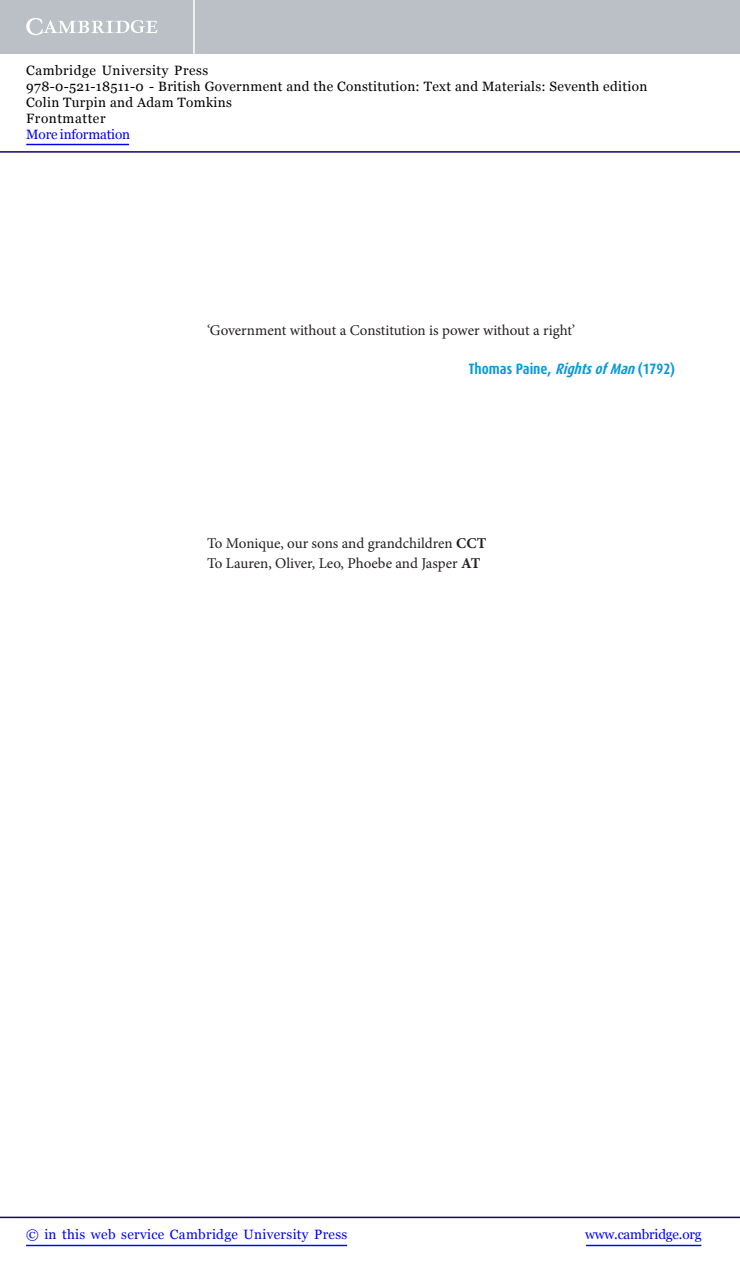
<style>
.page{position:relative;width:740px;height:1268px;background:#fff}
.page>*{position:absolute;margin:0;border:0;box-sizing:border-box;transform-origin:0 0}
.t1{font:15px/19.5px "Minion Pro";letter-spacing:-.005em;color:#231f20}
.t2{font:700 15px "Dax Condensed";color:#089ad9}
.t3{font:13.5px/16.2px "Georgia";letter-spacing:.025em;color:#000}
.t4{font:13.5px "Georgia";letter-spacing:.025em;color:#0000f1}
.t5{font:13.5px "Georgia";letter-spacing:-.015em;color:#0000f1}
.t6{font:13.5px "Georgia";letter-spacing:-.01em;color:#0000f1}
.s1{font-style:italic}
.s2{font-weight:700}
</style>
<div class="page">
<div style="left:0;top:0;width:740px;height:54px;background:#bac0c6"></div>
<svg style="left:26px;top:18px;width:132px;height:17px"></svg>
<hr style="left:193px;top:0;width:2px;height:54px;background:#fff">
<hr style="left:0;top:151px;width:740px;height:2px;background:#150666">
<hr style="left:586px;top:1244px;width:115px;height:2px;background:#0000f1">
<hr style="left:0;top:1216px;width:740px;height:2px;background:#150666">
<hr style="left:26px;top:1244px;width:321px;height:2px;background:#0000f1">
<hr style="left:26px;top:144px;width:103px;height:1px;background:#0000f1">
<p class="t3" style="left:26px;top:62px;width:622px">Cambridge University Press<br>978-0-521-18511-0 - British Government and the Constitution: Text and Materials: Seventh edition Colin Turpin and Adam Tomkins<br>Frontmatter</p>
<p class="t6" style="left:26px;top:127px;width:105px">More information</p>
<p class="t1" style="left:207px;top:322px;width:369px">‘Government without a Constitution is power without a right’</p>
<p class="t2" style="left:469px;top:363px;width:208px">Thomas Paine, <span class="s1">RightsofMan</span>(1792)</p>
<p class="t1" style="left:207px;top:535px;width:281px">To Monique, our sons and grandchildren <span class="s2">CCT<br></span>To Lauren, Oliver, Leo, Phoebe and Jasper <span class="s2">AT</span></p>
<p class="t4" style="left:26px;top:1226px;width:323px">© in this web service Cambridge University Press</p>
<p class="t5" style="left:585px;top:1226px;width:118px">www.cambridge.org</p>
</div>
